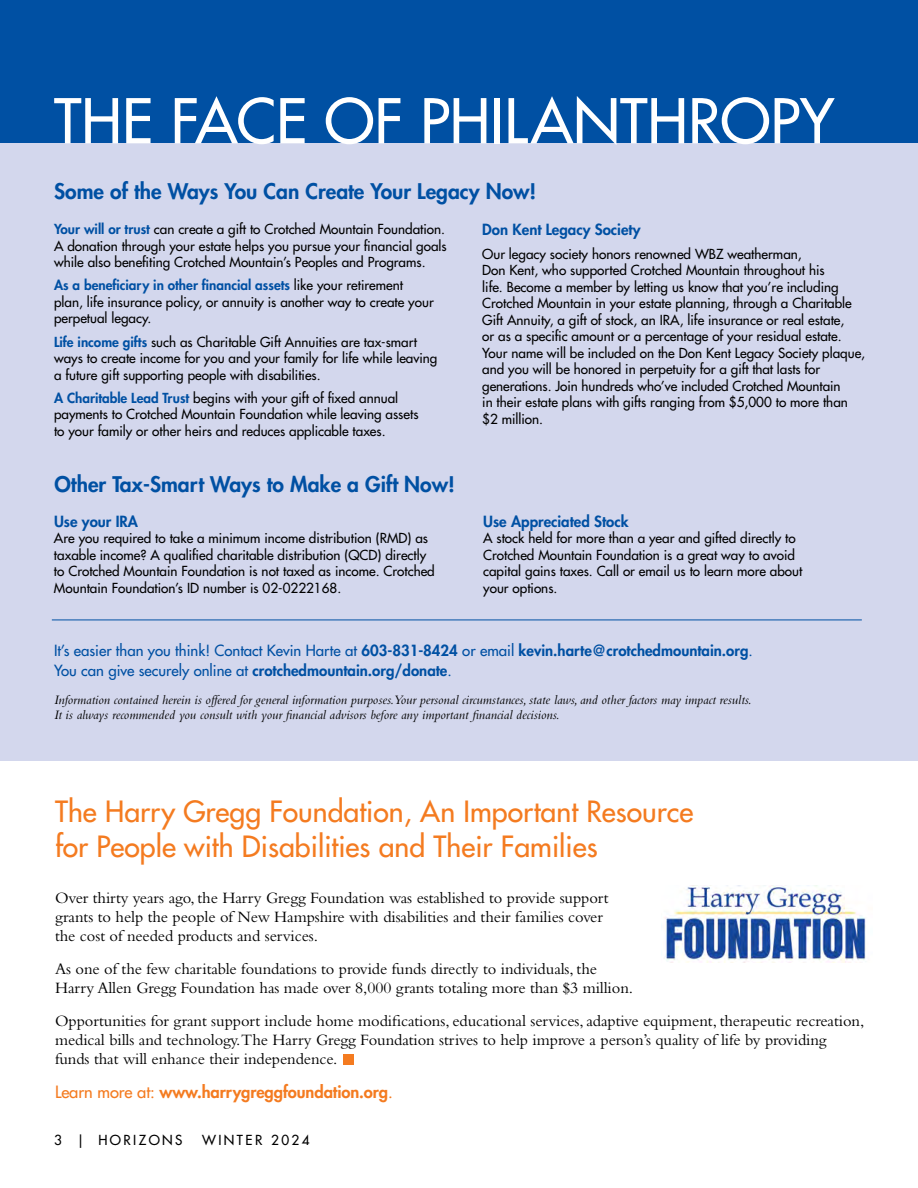
<style>
.page{position:relative;width:918px;height:1188px;background:#fff}
.page>*{position:absolute;margin:0;border:0;box-sizing:border-box;transform-origin:0 0}
.t1{font:60px "Futura";color:#fff}
.t2{font:28.5px/34.5px "Futura";color:#f47b20}
.t3{font:800 21px "Futura";color:#0050a3}
.t4{font:16.5px/19px "Bembo";letter-spacing:-.005em;color:#000}
.t5{font:800 16.5px "Futura";letter-spacing:-.005em;color:#f47b20}
.t6{font:15px/19.5px "Futura";color:#0050a3}
.t7{font:800 15px "Futura";color:#0050a3}
.t8{font:13.5px/16.5px "Futura";color:#000}
.t9{font:italic 13.5px/15px "Bembo";color:#000}
.t10{font:13.5px "Futura";letter-spacing:.18em;color:#000}
.s1{font-weight:800;color:#0050a3}
.s2{font-weight:800}
.s3{font-weight:400}
</style>
<div class="page">
<div style="left:0;top:125px;width:918px;height:635px;background:#d3d7ed"></div>
<div style="left:0;top:0;width:918px;height:142px;background:#0050a3"></div>
<img style="left:665px;top:885px;width:201px;height:77px">
<hr style="left:52px;top:620px;width:810px;height:1px;background:#0050a3">
<div style="left:343px;top:1054px;width:11px;height:10px;background:#f47b20"></div>
<h1 class="t1" style="left:54px;top:84px;width:782px">THE FACE OF PHILANTHROPY</h1>
<h3 class="t3" style="left:54px;top:178px;width:484px">Some of the Ways You Can Create Your Legacy Now!</h3>
<p class="t8" style="left:54px;top:221px;width:394px"><span class="s1">Your will or trust</span> can create a gift to Crotched Mountain Foundation.<br>A donation through your estate helps you pursue your financial goals while also benefiting Crotched Mountain’s Peoples and Programs.</p>
<p class="t8" style="left:54px;top:277px;width:381px"><span class="s1">As a beneficiary in other financial assets</span> like your retirement plan, life insurance policy, or annuity is another way to create your perpetual legacy.</p>
<p class="t8" style="left:54px;top:333px;width:385px"><span class="s1">Life income gifts</span> such as Charitable Gift Annuities are tax-smart ways to create income for you and your family for life while leaving a future gift supporting people with disabilities.</p>
<p class="t8" style="left:54px;top:390px;width:366px"><span class="s1">A Charitable Lead Trust</span> begins with your gift of fixed annual payments to Crotched Mountain Foundation while leaving assets to your family or other heirs and reduces applicable taxes.</p>
<h3 class="t3" style="left:55px;top:471px;width:402px">Other Tax-Smart Ways to Make a Gift Now!</h3>
<p class="t7" style="left:54px;top:512px;width:86px">Use your IRA</p>
<p class="t8" style="left:54px;top:530px;width:382px">Are you required to take a minimum income distribution (RMD) as taxable income? A qualified charitable distribution (QCD) directly to Crotched Mountain Foundation is not taxed as income. Crotched Mountain Foundation’s ID number is 02-0222168.</p>
<p class="t7" style="left:482px;top:220px;width:160px">Don Kent Legacy Society</p>
<p class="t8" style="left:482px;top:245px;width:384px">Our legacy society honors renowned WBZ weatherman,<br>Don Kent, who supported Crotched Mountain throughout his<br>life. Become a member by letting us know that you’re including Crotched Mountain in your estate planning, through a Charitable Gift Annuity, a gift of stock, an IRA, life insurance or real estate,<br>or as a specific amount or a percentage of your residual estate.<br>Your name will be included on the Don Kent Legacy Society plaque, and you will be honored in perpetuity for a gift that lasts for generations. Join hundreds who’ve included Crotched Mountain<br>in their estate plans with gifts ranging from $5,000 to more than $2 million.</p>
<p class="t7" style="left:483px;top:512px;width:147px">Use Appreciated Stock</p>
<p class="t8" style="left:483px;top:530px;width:321px">A stock held for more than a year and gifted directly to Crotched Mountain Foundation is a great way to avoid capital gains taxes. Call or email us to learn more about your options.</p>
<p class="t6" style="left:54px;top:641px;width:700px">It’s easier than you think! Contact Kevin Harte at <span class="s2">603-831-8424</span> or email <span class="s2">kevin.harte@crotchedmountain.org</span>.<br>You can give securely online at <span class="s2">crotchedmountain.org/donate</span>.</p>
<p class="t9" style="left:54px;top:692px;width:699px">Information contained herein is offered for general information purposes. Your personal circumstances, state laws, and other factors may impact results.<br>It is always recommended you consult with your financial advisors before any important financial decisions.</p>
<h2 class="t2" style="left:55px;top:795px;width:640px">The Harry Gregg Foundation, An Important Resource for People with Disabilities and Their Families</h2>
<p class="t4" style="left:55px;top:888px;width:555px">Over thirty years ago, the Harry Gregg Foundation was established to provide support grants to help the people of New Hampshire with disabilities and their families cover the cost of needed products and services.</p>
<p class="t4" style="left:55px;top:959px;width:580px">As one of the few charitable foundations to provide funds directly to individuals, the<br>Harry Allen Gregg Foundation has made over 8,000 grants totaling more than $3 million.</p>
<p class="t4" style="left:55px;top:1011px;width:811px">Opportunities for grant support include home modifications, educational services, adaptive equipment, therapeutic recreation, medical bills and technology.The Harry Gregg Foundation strives to help improve a person’s quality of life by providing funds that will enhance their independence.</p>
<p class="t5" style="left:55px;top:1082px;width:339px"><span class="s3">Learn more at:</span> www.harrygreggfoundation.org<span class="s3">.</span></p>
<p class="t10" style="left:54px;top:1131px;width:130px">3 | HORIZONS</p>
<p class="t10" style="left:202px;top:1131px;width:109px">WINTER 2024</p>
</div>
